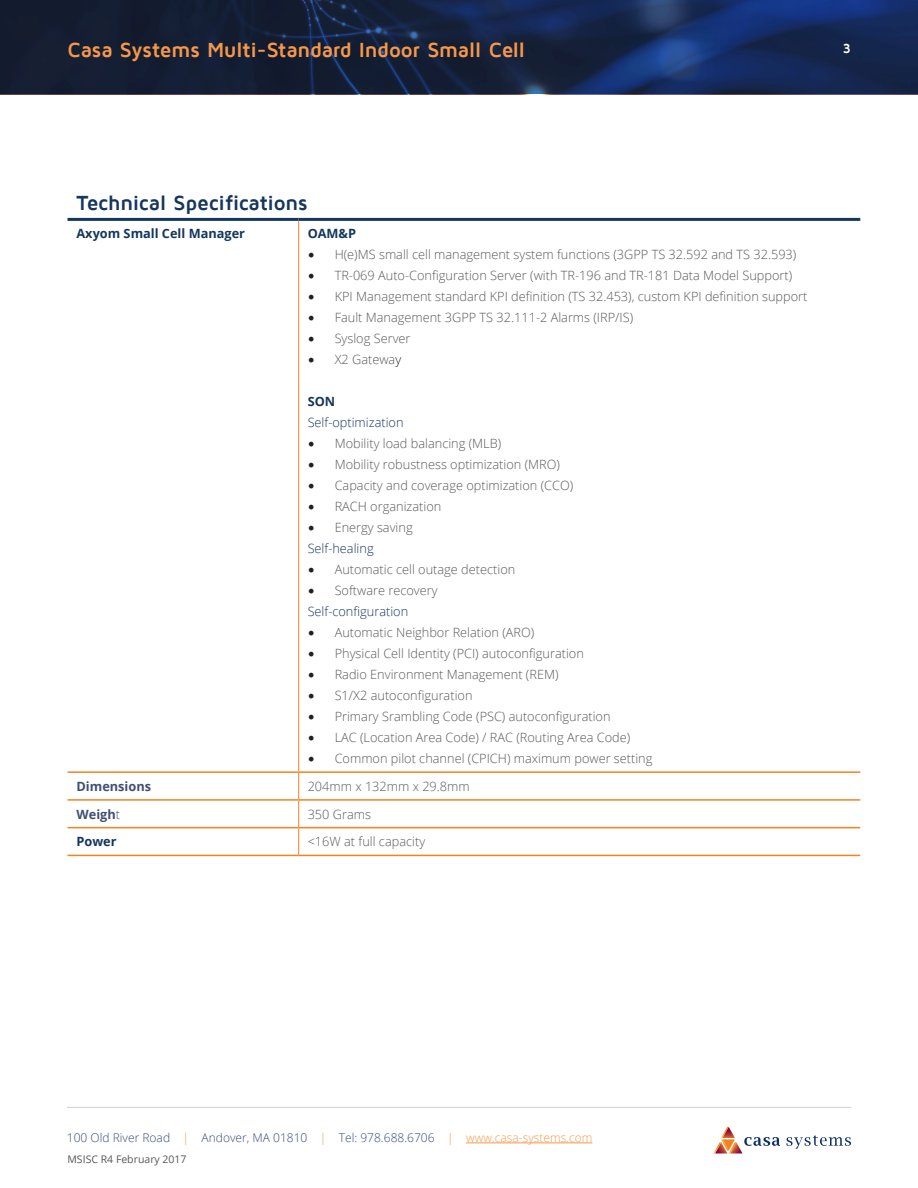
<style>
.page{position:relative;width:918px;height:1188px;background:#fff}
.page>*{position:absolute;margin:0;border:0;box-sizing:border-box;transform-origin:0 0}
.t1{font:700 21px "Maven Pro";letter-spacing:-.015em;color:#f79848}
.Benefits_Title_copy{font:700 21px "Maven Pro";letter-spacing:-.015em;color:#15365d}
.t2{font:700 13.5px "Maven Pro";color:#fff}
.t3{font:300 12.75px "Open Sans";color:#57585a}
.t4{font:300 12.75px "Open Sans";color:#15365d}
.Table_first_column{font:700 12.75px "Open Sans";color:#15365d}
.Table_first_column-2{font:700 12.75px "Open Sans";color:#414f72}
.t5{font:300 12px "Open Sans";color:#354b7c}
.t6{font:10.5px "Open Sans";color:#57585a}
.s1{font-family:"Minion Pro";font-weight:400;font-size:18px;color:#231f20}
.s2{color:#231f20}
.s3{font-weight:300}
.s4{color:#f79848}
</style>
<div class="page">
<svg style="left:0;top:0;width:918px;height:94px;background:#152446"></svg>
<svg style="left:713px;top:1127px;width:67px;height:26px"></svg>
<svg style="left:787px;top:1135px;width:64px;height:14px"></svg>
<hr style="left:67px;top:1107px;width:784px;height:1px;background:#bfc2c4">
<hr style="left:466px;top:1143px;width:126px;height:1px;background:#f79848">
<hr style="left:68px;top:218px;width:231px;height:3px;background:#15365d">
<hr style="left:299px;top:218px;width:561px;height:3px;background:#15365d">
<hr style="left:298px;top:221px;width:1px;height:550px;background:#f58220">
<svg style="left:298px;top:773px;width:1px;height:82px"></svg>
<hr style="left:68px;top:771px;width:231px;height:2px;background:#f58220">
<hr style="left:299px;top:771px;width:561px;height:2px;background:#f58220">
<hr style="left:68px;top:799px;width:231px;height:2px;background:#f58220">
<hr style="left:299px;top:799px;width:561px;height:2px;background:#f58220">
<hr style="left:68px;top:827px;width:231px;height:1px;background:#f58220">
<hr style="left:299px;top:827px;width:561px;height:1px;background:#f58220">
<hr style="left:68px;top:855px;width:231px;height:1px;background:#f58220">
<hr style="left:299px;top:855px;width:561px;height:1px;background:#f58220">
<h1 class="t1" style="left:68px;top:39px;width:459px">Casa Systems Multi-Standard Indoor Small Cell</h1>
<p class="t2" style="left:843px;top:41px;width:10px">3</p>
<p class="Benefits_Title_copy" style="left:76px;top:192px;width:233px">Technical Specifications</p>
<p class="Table_first_column" style="left:76px;top:225px;width:170px">Axyom Small Cell Manager</p>
<p class="Table_first_column" style="left:308px;top:225px;width:50px">OAM&amp;P</p>
<p class="t3" style="left:308px;top:246px;width:490px"><span class="s1">•</span> H(e)MS small cell management system functions (3GPP TS 32.592 and TS 32.593)</p>
<p class="t3" style="left:308px;top:267px;width:486px"><span class="s1">•</span> TR-069 Auto-Configuration Server (with TR-196 and TR-181 Data Model Support)</p>
<p class="t3" style="left:308px;top:288px;width:501px"><span class="s1">•</span> KPI Management standard KPI definition (TS 32.453), custom KPI definition support</p>
<p class="t3" style="left:308px;top:309px;width:327px"><span class="s1">•</span> Fault Management 3GPP TS 32.111-2 Alarms (IRP/IS)</p>
<p class="t3" style="left:308px;top:330px;width:104px"><span class="s1">•</span> Syslog Server</p>
<p class="t3" style="left:308px;top:351px;width:95px"><span class="s1">•</span> X2 Gatewa<span class="s2">y</span></p>
<p class="Table_first_column" style="left:308px;top:393px;width:29px">SON</p>
<p class="t4" style="left:308px;top:414px;width:97px">Self-optimization</p>
<p class="t3" style="left:308px;top:435px;width:195px"><span class="s1">•</span> Mobility load balancing (MLB)</p>
<p class="t3" style="left:308px;top:456px;width:254px"><span class="s1">•</span> Mobility robustness optimization (MRO)</p>
<p class="t3" style="left:308px;top:477px;width:267px"><span class="s1">•</span> Capacity and coverage optimization (CCO)</p>
<p class="t3" style="left:308px;top:498px;width:135px"><span class="s1">•</span> RACH organization</p>
<p class="t3" style="left:308px;top:519px;width:106px"><span class="s1">•</span> Energy saving</p>
<p class="t4" style="left:308px;top:540px;width:67px">Self-healing</p>
<p class="t3" style="left:308px;top:561px;width:209px"><span class="s1">•</span> Automatic cell outage detection</p>
<p class="t3" style="left:308px;top:582px;width:131px"><span class="s1">•</span> Software recovery</p>
<p class="t4" style="left:308px;top:603px;width:102px">Self-configuration</p>
<p class="t3" style="left:308px;top:624px;width:228px"><span class="s1">•</span> Automatic Neighbor Relation (ARO)</p>
<p class="t3" style="left:308px;top:645px;width:278px"><span class="s1">•</span> Physical Cell Identity (PCI) autoconfiguration</p>
<p class="t3" style="left:308px;top:666px;width:252px"><span class="s1">•</span> Radio Environment Management (REM)</p>
<p class="t3" style="left:308px;top:687px;width:166px"><span class="s1">•</span> S1/X2 autoconfiguration</p>
<p class="t3" style="left:308px;top:708px;width:304px"><span class="s1">•</span> Primary Srambling Code (PSC) autoconfiguration</p>
<p class="t3" style="left:308px;top:729px;width:324px"><span class="s1">•</span> LAC (Location Area Code) / RAC (Routing Area Code)</p>
<p class="t3" style="left:308px;top:750px;width:346px"><span class="s1">•</span> Common pilot channel (CPICH) maximum power setting</p>
<p class="Table_first_column-2" style="left:76px;top:777px;width:76px">Dimensions</p>
<p class="t3" style="left:308px;top:778px;width:164px">204mm x 132mm x 29.8mm</p>
<p class="Table_first_column-2" style="left:76px;top:805px;width:45px">Weigh<span class="s3">t</span></p>
<p class="t3" style="left:308px;top:805px;width:65px">350 Grams</p>
<p class="Table_first_column" style="left:76px;top:833px;width:42px">Power</p>
<p class="t3" style="left:308px;top:833px;width:119px">&lt;16W at full capacity</p>
<p class="t5" style="left:67px;top:1129px;width:527px">100 Old River Road <span class="s4">|</span> Andover, MA 01810 <span class="s4">|</span> Tel: 978.688.6706 <span class="s4">| www.casa-systems.com</span></p>
<h1 class="t6" style="left:68px;top:1152px;width:121px">MSISC R4 February 2017</h1>
</div>
